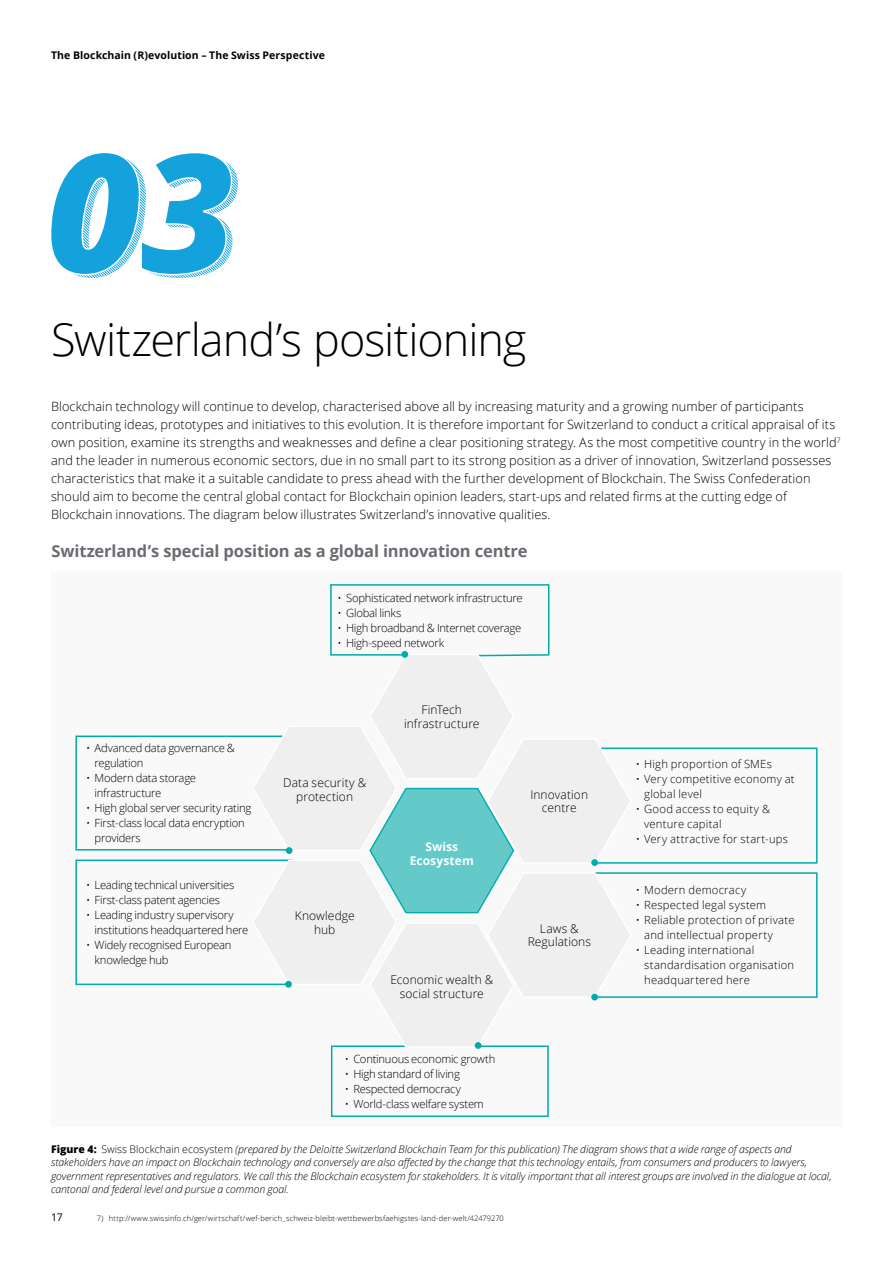
<style>
.page{position:relative;width:893px;height:1263px;background:#fff}
.page>*{position:absolute;margin:0;border:0;box-sizing:border-box;transform-origin:0 0}
.t1{font:300 45px "Open Sans";letter-spacing:-.02em;color:#000}
.t2{font:700 16.5px "Open Sans";letter-spacing:-.01em;color:#6a6c71}
.t3{font:300 12.75px/18px "Open Sans";letter-spacing:.005em;color:#000}
.t4{font:300 12px/13.5px "Open Sans";letter-spacing:.005em;color:#000;text-align:center}
.t5{font:700 12px/13.5px "Open Sans";letter-spacing:.01em;color:#fff;text-align:center}
.t6{font:300 11.25px/15px "Open Sans";letter-spacing:-.015em;color:#000}
.t7{font:300 11.25px/15px "Open Sans";letter-spacing:.02em;color:#000}
.t8{font:300 11.25px/15px "Open Sans";letter-spacing:.015em;color:#000}
.t9{font:italic 300 10.5px/13.5px "Open Sans";letter-spacing:-.005em;color:#000}
.t10{font:700 10.5px "Open Sans";letter-spacing:.01em;color:#000}
.t11{font:10.5px "Open Sans";color:#000}
.t12{font:300 7.5px "Open Sans";letter-spacing:.015em;color:#000}
.s1{font-weight:800;font-style:normal}
.s2{font-style:normal}
</style>
<div class="page">
<svg style="left:51px;top:153px;width:187px;height:125px"></svg>
<div style="left:51px;top:571px;width:791px;height:556px;background:#f9f9f9"></div>
<svg style="left:75px;top:584px;width:743px;height:533px"></svg>
<div style="left:591px;top:859px;width:7px;height:7px;background:#00abaa;border-radius:50%"></div>
<div style="left:591px;top:994px;width:7px;height:6px;background:#00abaa;border-radius:50%"></div>
<div style="left:475px;top:1042px;width:6px;height:7px;background:#00abaa;border-radius:50%"></div>
<div style="left:401px;top:651px;width:7px;height:7px;background:#00abaa;border-radius:50%"></div>
<div style="left:285px;top:981px;width:7px;height:7px;background:#00abaa;border-radius:50%"></div>
<div style="left:286px;top:847px;width:6px;height:7px;background:#00abaa;border-radius:50%"></div>
<p class="t10" style="left:51px;top:48px;width:275px">The Blockchain (R)evolution – The Swiss Perspective</p>
<h1 class="t1" style="left:51px;top:308px;width:477px">Switzerland’s positioning</h1>
<p class="t3" style="left:51px;top:397px;width:791px">Blockchain technology will continue to develop, characterised above all by increasing maturity and a growing number of participants contributing ideas, prototypes and initiatives to this evolution. It is therefore important for Switzerland to conduct a critical appraisal of its own position, examine its strengths and weaknesses and define a clear positioning strategy. As the most competitive country in the world<sup>7 </sup>and the leader in numerous economic sectors, due in no small part to its strong position as a driver of innovation, Switzerland possesses characteristics that make it a suitable candidate to press ahead with the further development of Blockchain. The Swiss Confederation should aim to become the central global contact for Blockchain opinion leaders, start-ups and related firms at the cutting edge of Blockchain innovations. The diagram below illustrates Switzerland’s innovative qualities.</p>
<p class="t2" style="left:52px;top:539px;width:477px">Switzerland’s special position as a global innovation centre</p>
<p class="t6" style="left:338px;top:590px;width:187px">• Sophisticated network infrastructure</p>
<p class="t6" style="left:338px;top:605px;width:65px">• Global links</p>
<p class="t6" style="left:338px;top:620px;width:185px">• High broadband &amp; Internet coverage</p>
<p class="t6" style="left:338px;top:635px;width:108px">• High-speed network</p>
<p class="t6" style="left:95px;top:740px;width:142px;text-indent:-9px">• Advanced data governance &amp; regulation</p>
<p class="t6" style="left:95px;top:770px;width:103px;text-indent:-9px">• Modern data storage infrastructure</p>
<p class="t6" style="left:86px;top:800px;width:167px">• High global server security rating</p>
<p class="t6" style="left:95px;top:815px;width:152px;text-indent:-9px">• First-class local data encryption providers</p>
<p class="t6" style="left:86px;top:877px;width:150px">• Leading technical universities</p>
<p class="t6" style="left:86px;top:892px;width:135px">• First-class patent agencies</p>
<p class="t6" style="left:95px;top:907px;width:155px;text-indent:-9px">• Leading industry supervisory institutions headquartered here</p>
<p class="t6" style="left:95px;top:937px;width:138px;text-indent:-9px">• Widely recognised European knowledge hub</p>
<p class="t4" style="left:283px;top:776px;width:85px">Data security &amp; protection</p>
<p class="t4" style="left:295px;top:909px;width:61px">Knowledge hub</p>
<p class="t4" style="left:404px;top:703px;width:77px">FinTech infrastructure</p>
<p class="t5" style="left:410px;top:840px;width:66px">Swiss<br>Ecosystem</p>
<p class="t4" style="left:390px;top:973px;width:104px">Economic wealth &amp; social structure</p>
<p class="t6" style="left:345px;top:1051px;width:152px">• Continuous economic growth</p>
<p class="t6" style="left:345px;top:1066px;width:116px">• High standard of living</p>
<p class="t6" style="left:345px;top:1081px;width:118px">• Respected democracy</p>
<p class="t6" style="left:345px;top:1096px;width:140px">• World-class welfare system</p>
<p class="t4" style="left:530px;top:787px;width:59px">Innovation centre</p>
<p class="t4" style="left:528px;top:921px;width:65px">Laws &amp;<br>Regulations</p>
<p class="t7" style="left:636px;top:756px;width:138px">• High proportion of SMEs</p>
<p class="t7" style="left:644px;top:771px;width:152px;text-indent:-9px">• Very competitive economy at global level</p>
<p class="t7" style="left:644px;top:801px;width:127px;text-indent:-9px">• Good access to equity &amp; venture capital</p>
<p class="t7" style="left:636px;top:831px;width:154px">• Very attractive for start-ups</p>
<p class="t7" style="left:636px;top:882px;width:112px">• Modern democracy</p>
<p class="t7" style="left:636px;top:897px;width:132px">• Respected legal system</p>
<p class="t7" style="left:644px;top:912px;width:152px;text-indent:-9px">• Reliable protection of private and intellectual property</p>
<p class="t8" style="left:644px;top:942px;width:152px;text-indent:-9px">• Leading international standardisation organisation headquartered here</p>
<p class="t9" style="left:51px;top:1142px;width:782px"><span class="s1">Figure 4:</span> <span class="s2">Swiss Blockchain ecosystem</span> (prepared by the Deloitte Switzerland Blockchain Team for this publication) The diagram shows that a wide range of aspects and stakeholders have an impact on Blockchain technology and conversely are also affected by the change that this technology entails, from consumers and producers to lawyers, government representatives and regulators. We call this the Blockchain ecosystem for stakeholders. It is vitally important that all interest groups are involved in the dialogue at local, cantonal and federal level and pursue a common goal.</p>
<p class="t12" style="left:97px;top:1213px;width:409px">7) http://www.swissinfo.ch/ger/wirtschaft/wef-berich_schweiz-bleibt-wettbewerbsfaehigstes-land-der-welt/42479270</p>
<p class="t11" style="left:51px;top:1210px;width:13px">17</p>
</div>
